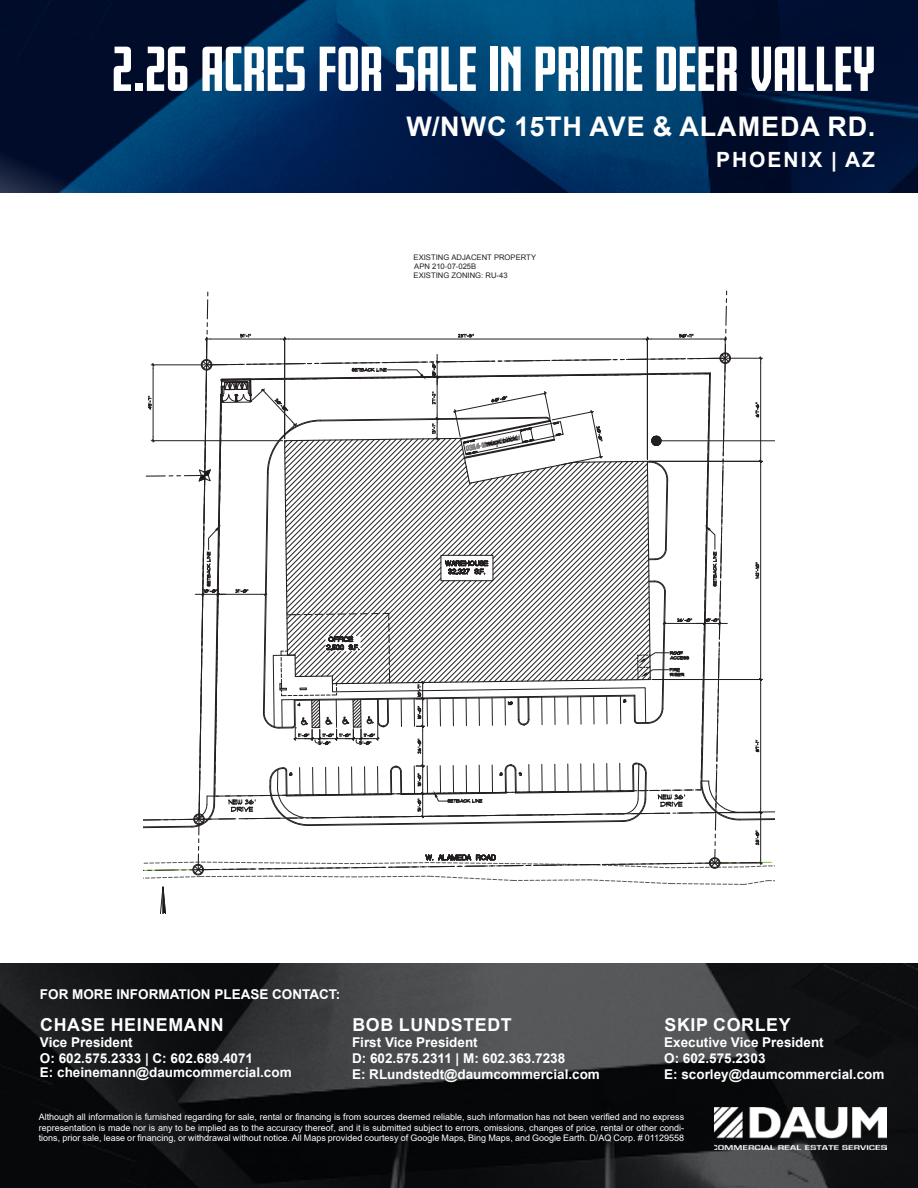
<style>
.page{position:relative;width:918px;height:1188px;background:#fff}
.page>*{position:absolute;margin:0;border:0;box-sizing:border-box;transform-origin:0 0}
.t1{font:900 55.5px "Fresno";letter-spacing:.01em;color:#fff}
.t2{font:700 27px "Arial";letter-spacing:.035em;color:#fff}
.t3{font:700 21px "Arial";letter-spacing:.095em;color:#fff}
.t4{font:700 17.85px "Arial";letter-spacing:.035em;color:#fff}
.t5{font:700 13.5px/16.2px "Arial";color:#fff}
.t6{font:9px/10.8px "Arial";color:#fff;text-align:justify}
.t7{font:7.65px/9.1px "Arial";color:#231f20}
</style>
<div class="page">
<img style="left:0;top:963px;width:918px;height:225px">
<img style="left:0;top:0;width:918px;height:192px">
<img style="left:714px;top:1108px;width:173px;height:42px">
<svg style="left:143px;top:291px;width:632px;height:622px"></svg>
<h1 class="t1" style="left:112px;top:38px;width:765px">2.26 ACRES FOR SALE IN PRIME DEER VALLEY</h1>
<h2 class="t2" style="left:406px;top:108px;width:471px">W/NWC 15TH AVE &amp; ALAMEDA RD.</h2>
<h3 class="t3" style="left:716px;top:145px;width:161px">PHOENIX | AZ</h3>
<p class="t7" style="left:414px;top:252px;width:124px">EXISTING ADJACENT PROPERTY<br>APN 210-07-025B<br>EXISTING ZONING: RU-43</p>
<h3 class="t5" style="left:40px;top:987px;width:302px">FOR MORE INFORMATION PLEASE CONTACT:</h3>
<h3 class="t4" style="left:40px;top:1012px;width:185px">CHASE HEINEMANN</h3>
<h3 class="t5" style="left:40px;top:1034px;width:215px">Vice President<br>O: 602.575.2333 | C: 602.689.4071</h3>
<h3 class="t5" style="left:40px;top:1064px;width:253px">E: cheinemann@daumcommercial.com</h3>
<h3 class="t4" style="left:352px;top:1012px;width:161px">BOB LUNDSTEDT</h3>
<h3 class="t5" style="left:352px;top:1034px;width:249px">First Vice President<br>D: 602.575.2311 | M: 602.363.7238<br>E: RLundstedt@daumcommercial.com</h3>
<h3 class="t4" style="left:665px;top:1012px;width:128px">SKIP CORLEY</h3>
<h3 class="t5" style="left:664px;top:1034px;width:222px">Executive Vice President<br>O: 602.575.2303<br>E: scorley@daumcommercial.com</h3>
<p class="t6" style="left:39px;top:1111px;width:647px">Although all information is furnished regarding for sale, rental or financing is from sources deemed reliable, such information has not been verified and no express representation is made nor is any to be implied as to the accuracy thereof, and it is submitted subject to errors, omissions, changes of price, rental or other condi&shy;tions, prior sale, lease or financing, or withdrawal without notice. All Maps provided courtesy of Google Maps, Bing Maps, and Google Earth. D/AQ Corp. # 01129558</p>
</div>
